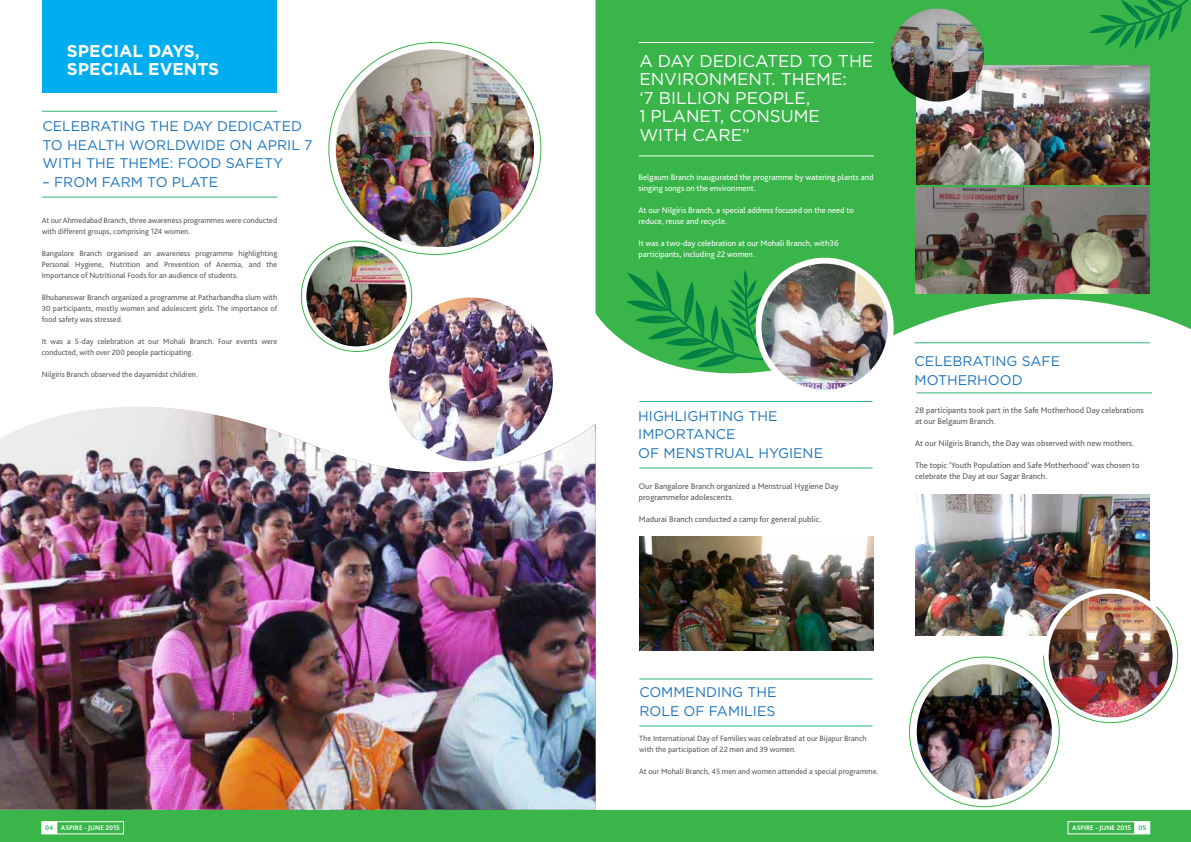
<style>
.page{position:relative;width:1191px;height:842px;background:#fff}
.page>*{position:absolute;margin:0;border:0;box-sizing:border-box;transform-origin:0 0}
.t1{font:17.1px/18.5px "Gotham";color:#fff}
.t2{font:700 17.1px/18.5px "Gotham";color:#fff}
.t3{font:14px/18.5px "Gotham";color:#1c75bc}
.t4{font:8.5px/11px "Bliss Pro";color:#58595b}
.t5{font:8.5px/11px "Bliss Pro";color:#fff}
.t6{font:8px/11px "Bliss Pro";color:#58595b}
.t7{font:700 7px "Bliss Pro";color:#fff}
.s1{color:#2bb673}
</style>
<div class="page">
<img style="left:915px;top:495px;width:234px;height:141px">
<svg style="left:595px;top:0;width:596px;height:435px;fill:#39b54a"></svg>
<hr style="left:42px;top:44px;width:235px;height:1px;background:#2bb673">
<div style="left:0;top:810px;width:1191px;height:32px;background:#39b54a"></div>
<div style="left:56px;top:821px;width:68px;height:13px;border:1px solid #fff"></div>
<div style="left:42px;top:821px;width:15px;height:13px;background:#fff;border:1px solid #fff"></div>
<div style="left:1067px;top:821px;width:68px;height:13px;border:1px solid #fff"></div>
<div style="left:1134px;top:821px;width:16px;height:13px;background:#fff;border:1px solid #fff"></div>
<div style="left:42px;top:0;width:234px;height:93px;background:#00aeef"></div>
<hr style="left:42px;top:111px;width:235px;height:1px;background:#2bb673">
<hr style="left:914px;top:342px;width:235px;height:1px;background:#2bb673">
<hr style="left:639px;top:401px;width:233px;height:1px;background:#2bb673">
<hr style="left:639px;top:468px;width:233px;height:1px;background:#2bb673">
<hr style="left:639px;top:679px;width:233px;height:1px;background:#2bb673">
<hr style="left:639px;top:725px;width:233px;height:1px;background:#2bb673">
<hr style="left:916px;top:392px;width:236px;height:1px;background:#2bb673">
<hr style="left:42px;top:197px;width:235px;height:1px;background:#2bb673">
<hr style="left:638px;top:42px;width:236px;height:1px;background:#fff">
<hr style="left:638px;top:156px;width:236px;height:1px;background:#fff">
<svg style="left:1043px;top:588px;width:134px;height:135px"></svg>
<img style="left:916px;top:664px;width:136px;height:135px;border-radius:68px">
<img style="left:306px;top:246px;width:101px;height:100px;border-radius:50px">
<svg style="left:1042px;top:606px;width:136px;height:117px"></svg>
<img style="left:336px;top:49px;width:198px;height:198px">
<svg style="left:626px;top:270px;width:139px;height:98px;background:#33aa50"></svg>
<div style="left:755px;top:258px;width:138px;height:138px;background:#fff;border-radius:50%"></div>
<img style="left:761px;top:264px;width:126px;height:126px;border-radius:63px">
<img style="left:916px;top:65px;width:234px;height:119px">
<img style="left:915px;top:188px;width:234px;height:105px">
<img style="left:639px;top:537px;width:234px;height:113px">
<svg style="left:1088px;top:0;width:103px;height:49px;background:#2aa748"></svg>
<img style="left:1048px;top:594px;width:124px;height:123px;border-radius:62px">
<img style="left:0;top:407px;width:595px;height:403px">
<img style="left:891px;top:9px;width:93px;height:93px;border-radius:47px">
<img style="left:389px;top:297px;width:164px;height:164px;border-radius:82px">
<h1 class="t2" style="left:67px;top:41px;width:154px">SPECIAL DAYS,<br>SPECIAL EVENTS</h1>
<h1 class="t1" style="left:639px;top:51px;width:235px">A DAY DEDICATED TO THE<br>ENVIRONMENT. THEME:<br>‘7 BILLION PEOPLE,<br>1 PLANET, CONSUME<br>WITH CARE”</h1>
<h2 class="t3" style="left:43px;top:117px;width:271px">CELEBRATING THE DAY DEDICATED<br>TO HEALTH WORLDWIDE ON APRIL 7<br>WITH THE THEME: FOOD SAFETY</h2>
<h2 class="t3" style="left:43px;top:172px;width:177px">– FROM FARM TO PLATE</h2>
<p class="t6" style="left:42px;top:215px;width:237px">At our Ahmedabad Branch, three awareness programmes were conducted with different groups, comprising 124 women.</p>
<p class="t6" style="left:42px;top:248px;width:237px;text-align:justify">Bangalore Branch organised an awareness programme highlighting Personal Hygiene, Nutrition and Prevention of Anemia, and the Importance of Nutritional Foods for an audience of students.</p>
<p class="t6" style="left:42px;top:292px;width:237px;text-align:justify">Bhubaneswar Branch organized a programme at Patharbandha slum with 30 participants, mostly women and adolescent girls. The importance of food safety was stressed.</p>
<p class="t6" style="left:42px;top:336px;width:237px">It was a 5-day celebration at our Mohali Branch. Four events were conducted, with over 200 people participating.</p>
<p class="t6" style="left:42px;top:369px;width:158px">Nilgiris Branch observed the dayamidst children.</p>
<p class="t5" style="left:638px;top:171px;width:236px">Belgaum Branch inaugurated the programme by watering plants and singing songs on the environment.</p>
<p class="t5" style="left:638px;top:204px;width:217px">At our Nilgiris Branch, a special address focused on the need to reduce, reuse and recycle.</p>
<p class="t5" style="left:638px;top:237px;width:201px">It was a two-day celebration at our Mohali Branch, with36 participants, including 22 women.</p>
<h2 class="t3" style="left:638px;top:406px;width:186px">HIGHLIGHTING THE<br>IMPORTANCE<br>OF MENSTRUAL HYGIENE</h2>
<p class="t4" style="left:639px;top:480px;width:201px">Our Bangalore Branch organized a Menstrual Hygiene Day programmefor adolescents.</p>
<p class="t4" style="left:639px;top:513px;width:184px">Madurai Branch conducted a camp for general public.</p>
<h2 class="t3" style="left:914px;top:352px;width:147px">CELEBRATING SAFE<br>MOTHERHOOD</h2>
<p class="t4" style="left:915px;top:404px;width:230px">28 participants took part in the Safe Motherhood Day celebrations at our Belgaum Branch.</p>
<p class="t4" style="left:915px;top:437px;width:220px">At our Nilgiris Branch, the Day was observed with new mothers.</p>
<p class="t4" style="left:915px;top:459px;width:226px">The topic ‘Youth Population and Safe Motherhood’ was chosen to celebrate the Day at our Sagar Branch.</p>
<h2 class="t3" style="left:639px;top:682px;width:139px">COMMENDING THE<br>ROLE OF FAMILIES</h2>
<p class="t6" style="left:639px;top:733px;width:229px">The International Day of Families was celebrated at our Bijapur Branch with the participation of 22 men and 39 women.</p>
<p class="t6" style="left:639px;top:766px;width:241px">At our Mohali Branch, 45 men and women attended a special programme.</p>
<p class="t7" style="left:45px;top:824px;width:76px"><span class="s1">04</span> ASPIRE - JUNE 2015</p>
<p class="t7" style="left:1072px;top:824px;width:75px">ASPIRE - JUNE 2015 <span class="s1">05</span></p>
</div>
